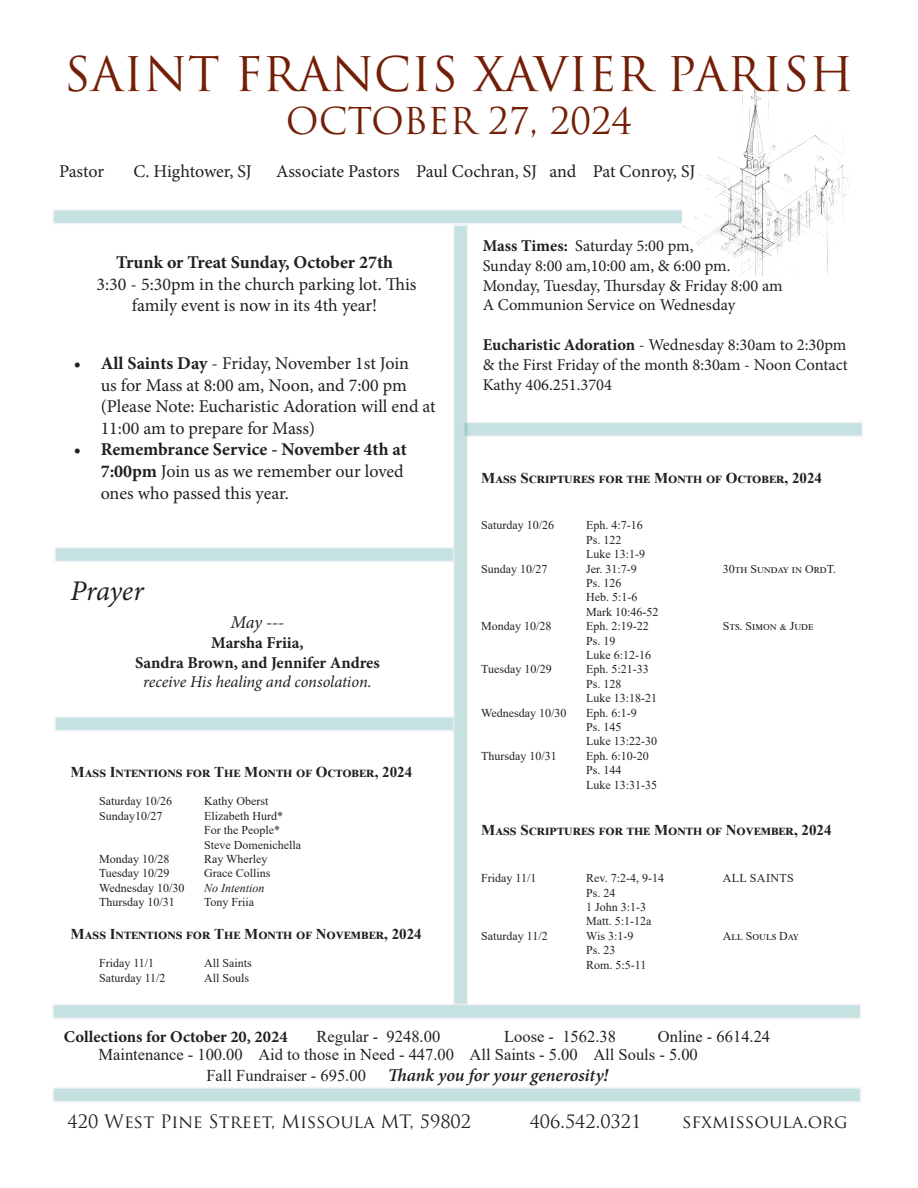
<style>
.page{position:relative;width:918px;height:1188px;background:#fff}
.page>*{position:absolute;margin:0;border:0;box-sizing:border-box;transform-origin:0 0}
.t1{font:46.5px "Trajan Pro";color:#731f07}
.t2{font:36px "Trajan Pro";color:#731f07}
.t3{font:italic 28.5px "Minion Pro";letter-spacing:-.005em;color:#231f20}
.t4{font:18px/21.6px "Minion Pro";letter-spacing:-.005em;color:#231f20}
.t5{font:18px "Trajan Pro";color:#231f20}
.t6{font:italic 600 18px "Minion Pro";letter-spacing:-.005em;color:#231f20}
.t7{font:700 18px "Minion Pro";color:#231f20}
.t8{font:italic 18px "Minion Pro";color:#231f20}
.t9{font:16.5px/19.8px "Minion Pro";color:#231f20;text-align:justify}
.t10{font:16.5px/18px "Times New Roman";color:#231f20}
.t11{font:700 16.5px "Minion Pro";color:#231f20}
.t12{font:italic 16.5px "Minion Pro";letter-spacing:-.01em;color:#231f20}
.t13{font:700 15px "Times New Roman";color:#231f20}
.t14{font:12px "Times New Roman";color:#231f20}
.t15{font:italic 12px "Times New Roman";color:#231f20}
.t16{font:12px "Times New Roman";letter-spacing:.035em;color:#231f20}
.s1{font-weight:700}
.s2{font-family:"Times New Roman";font-weight:400;font-style:normal;font-size:16.5px}
</style>
<div class="page">
<div style="left:52px;top:209px;width:810px;height:15px;background:#c5e2e1;border:2px solid #d8cfe8"></div>
<div style="left:453px;top:224px;width:15px;height:781px;background:#c5e2e1;border:2px solid #d8cfe8"></div>
<div style="left:52px;top:1087px;width:809px;height:16px;background:#c5e2e1;border:2px solid #d8cfe8"></div>
<img style="left:682px;top:54px;width:180px;height:222px">
<div style="left:52px;top:1004px;width:809px;height:15px;background:#c5e2e1;border:2px solid #d8cfe8"></div>
<div style="left:463px;top:422px;width:400px;height:15px;background:#c5e2e1;border:2px solid #d8cfe8"></div>
<div style="left:54px;top:716px;width:400px;height:15px;background:#c5e2e1;border:2px solid #d8cfe8"></div>
<div style="left:54px;top:547px;width:400px;height:15px;background:#c5e2e1;border:2px solid #d8cfe8"></div>
<p class="t1" style="left:64px;top:45px;width:791px">SAINT FRANCIS XAVIER PARISH</p>
<p class="t2" style="left:286px;top:98px;width:348px">OCTOBER 27, 2024</p>
<p class="t4" style="left:59px;top:160px;width:47px">Pastor</p>
<p class="t4" style="left:133px;top:160px;width:120px">C. Hightower, SJ</p>
<p class="t4" style="left:276px;top:160px;width:421px">Associate Pastors Paul Cochran, SJ and Pat Conroy, SJ</p>
<p class="t7" style="left:116px;top:250px;width:279px">Trunk or Treat Sunday, October 27th</p>
<p class="t4" style="left:97px;top:273px;width:322px;text-align:center">3:30 - 5:30pm in the church parking lot. This family event is now in its 4th year!</p>
<p class="t4" style="left:101px;top:353px;width:337px;text-indent:-27px"><span class="s1">• All Saints Day</span> - Friday, November 1st Join<br>us for Mass at 8:00 am, Noon, and 7:00 pm (Please Note: Eucharistic Adoration will end at 11:00 am to prepare for Mass)</p>
<p class="t4" style="left:101px;top:439px;width:308px;text-indent:-27px"><span class="s1">• Remembrance Service - November 4th at<br>7:00pm</span> Join us as we remember our loved ones who passed this year.</p>
<p class="t3" style="left:71px;top:572px;width:75px">Prayer</p>
<p class="t8" style="left:231px;top:610px;width:55px">May ---</p>
<p class="t11" style="left:211px;top:631px;width:94px">Marsha Friia,</p>
<p class="t11" style="left:135px;top:651px;width:246px">Sandra Brown, and Jennifer Andres</p>
<p class="t12" style="left:143px;top:671px;width:230px">receive His healing and consolation.</p>
<p class="t13" style="left:71px;top:761px;width:343px">Mass Intentions for The Month of October, 2024</p>
<p class="t14" style="left:99px;top:793px;width:74px">Saturday 10/26</p>
<p class="t14" style="left:204px;top:793px;width:66px">Kathy Oberst</p>
<p class="t14" style="left:99px;top:807px;width:65px">Sunday10/27</p>
<p class="t14" style="left:204px;top:807px;width:80px">Elizabeth Hurd*</p>
<p class="t14" style="left:204px;top:822px;width:77px">For the People*</p>
<p class="t14" style="left:204px;top:836px;width:98px">Steve Domenichella</p>
<p class="t14" style="left:99px;top:850px;width:72px">Monday 10/28</p>
<p class="t14" style="left:204px;top:850px;width:65px">Ray Wherley</p>
<p class="t14" style="left:99px;top:865px;width:72px">Tuesday 10/29</p>
<p class="t14" style="left:204px;top:865px;width:68px">Grace Collins</p>
<p class="t14" style="left:99px;top:879px;width:87px">Wednesday 10/30</p>
<p class="t15" style="left:204px;top:879px;width:62px">No Intention</p>
<p class="t14" style="left:99px;top:894px;width:77px">Thursday 10/31</p>
<p class="t14" style="left:204px;top:894px;width:52px">Tony Friia</p>
<p class="t13" style="left:71px;top:923px;width:353px">Mass Intentions for The Month of November, 2024</p>
<p class="t14" style="left:99px;top:955px;width:57px">Friday 11/1</p>
<p class="t14" style="left:204px;top:955px;width:49px">All Saints</p>
<p class="t14" style="left:99px;top:969px;width:68px">Saturday 11/2</p>
<p class="t14" style="left:204px;top:969px;width:47px">All Souls</p>
<p class="t9" style="left:483px;top:236px;width:212px"><span class="s1">Mass Times:</span> Saturday 5:00 pm,</p>
<p class="t9" style="left:483px;top:256px;width:249px">Sunday 8:00 am,10:00 am, &amp; 6:00 pm.</p>
<p class="t9" style="left:483px;top:276px;width:301px">Monday, Tuesday, Thursday &amp; Friday 8:00 am</p>
<p class="t9" style="left:483px;top:295px;width:254px">A Communion Service on Wednesday</p>
<p class="t9" style="left:483px;top:335px;width:367px"><span class="s1">Eucharistic Adoration</span> - Wednesday 8:30am to 2:30pm &amp; the First Friday of the month 8:30am - Noon Contact Kathy 406.251.3704</p>
<p class="t13" style="left:481px;top:467px;width:342px">Mass Scriptures for the Month of October, 2024</p>
<p class="t14" style="left:481px;top:517px;width:74px">Saturday 10/26</p>
<p class="t14" style="left:586px;top:517px;width:58px">Eph. 4:7-16</p>
<p class="t14" style="left:586px;top:531px;width:37px">Ps. 122</p>
<p class="t14" style="left:586px;top:546px;width:60px">Luke 13:1-9</p>
<p class="t14" style="left:481px;top:560px;width:68px">Sunday 10/27</p>
<p class="t14" style="left:586px;top:560px;width:52px">Jer. 31:7-9</p>
<p class="t14" style="left:723px;top:560px;width:115px">30th Sunday in OrdT.</p>
<p class="t14" style="left:586px;top:575px;width:37px">Ps. 126</p>
<p class="t14" style="left:586px;top:589px;width:53px">Heb. 5:1-6</p>
<p class="t14" style="left:586px;top:603px;width:74px">Mark 10:46-52</p>
<p class="t14" style="left:481px;top:618px;width:72px">Monday 10/28</p>
<p class="t14" style="left:586px;top:618px;width:64px">Eph. 2:19-22</p>
<p class="t14" style="left:723px;top:618px;width:92px">Sts. Simon &amp; Jude</p>
<p class="t14" style="left:586px;top:632px;width:31px">Ps. 19</p>
<p class="t14" style="left:586px;top:647px;width:66px">Luke 6:12-16</p>
<p class="t14" style="left:481px;top:661px;width:72px">Tuesday 10/29</p>
<p class="t14" style="left:586px;top:661px;width:64px">Eph. 5:21-33</p>
<p class="t14" style="left:586px;top:675px;width:37px">Ps. 128</p>
<p class="t14" style="left:586px;top:690px;width:72px">Luke 13:18-21</p>
<p class="t14" style="left:481px;top:704px;width:87px">Wednesday 10/30</p>
<p class="t14" style="left:586px;top:704px;width:52px">Eph. 6:1-9</p>
<p class="t14" style="left:586px;top:719px;width:37px">Ps. 145</p>
<p class="t14" style="left:586px;top:733px;width:72px">Luke 13:22-30</p>
<p class="t14" style="left:481px;top:747px;width:77px">Thursday 10/31</p>
<p class="t14" style="left:586px;top:747px;width:64px">Eph. 6:10-20</p>
<p class="t14" style="left:586px;top:762px;width:37px">Ps. 144</p>
<p class="t14" style="left:586px;top:776px;width:72px">Luke 13:31-35</p>
<p class="t13" style="left:481px;top:820px;width:352px">Mass Scriptures for the Month of November, 2024</p>
<p class="t14" style="left:481px;top:870px;width:57px">Friday 11/1</p>
<p class="t14" style="left:586px;top:870px;width:79px">Rev. 7:2-4, 9-14</p>
<p class="t16" style="left:723px;top:870px;width:73px">ALL SAINTS</p>
<p class="t14" style="left:586px;top:884px;width:31px">Ps. 24</p>
<p class="t14" style="left:586px;top:899px;width:61px">1 John 3:1-3</p>
<p class="t14" style="left:586px;top:913px;width:67px">Matt. 5:1-12a</p>
<p class="t14" style="left:481px;top:927px;width:68px">Saturday 11/2</p>
<p class="t14" style="left:586px;top:927px;width:49px">Wis 3:1-9</p>
<p class="t14" style="left:723px;top:927px;width:78px">All Souls Day</p>
<p class="t14" style="left:586px;top:942px;width:31px">Ps. 23</p>
<p class="t14" style="left:586px;top:956px;width:62px">Rom. 5:5-11</p>
<p class="t11" style="left:64px;top:1025px;width:225px">Collections for October 20, 2024</p>
<p class="t10" style="left:317px;top:1027px;width:125px">Regular - 9248.00</p>
<p class="t10" style="left:504px;top:1027px;width:113px">Loose - 1562.38</p>
<p class="t10" style="left:98px;top:1027px;width:673px;text-indent:559px">Online - 6614.24<br>Maintenance - 100.00 Aid to those in Need - 447.00 All Saints - 5.00 All Souls - 5.00</p>
<p class="t6" style="left:206px;top:1063px;width:404px"><span class="s2">Fall Fundraiser - 695.00</span> Thank you for your generosity!</p>
<p class="t5" style="left:68px;top:1110px;width:405px">420 West Pine Street, Missoula MT, 59802</p>
<p class="t5" style="left:530px;top:1110px;width:113px">406.542.0321</p>
<p class="t5" style="left:682px;top:1110px;width:167px">sfxmissoula.org</p>
</div>
